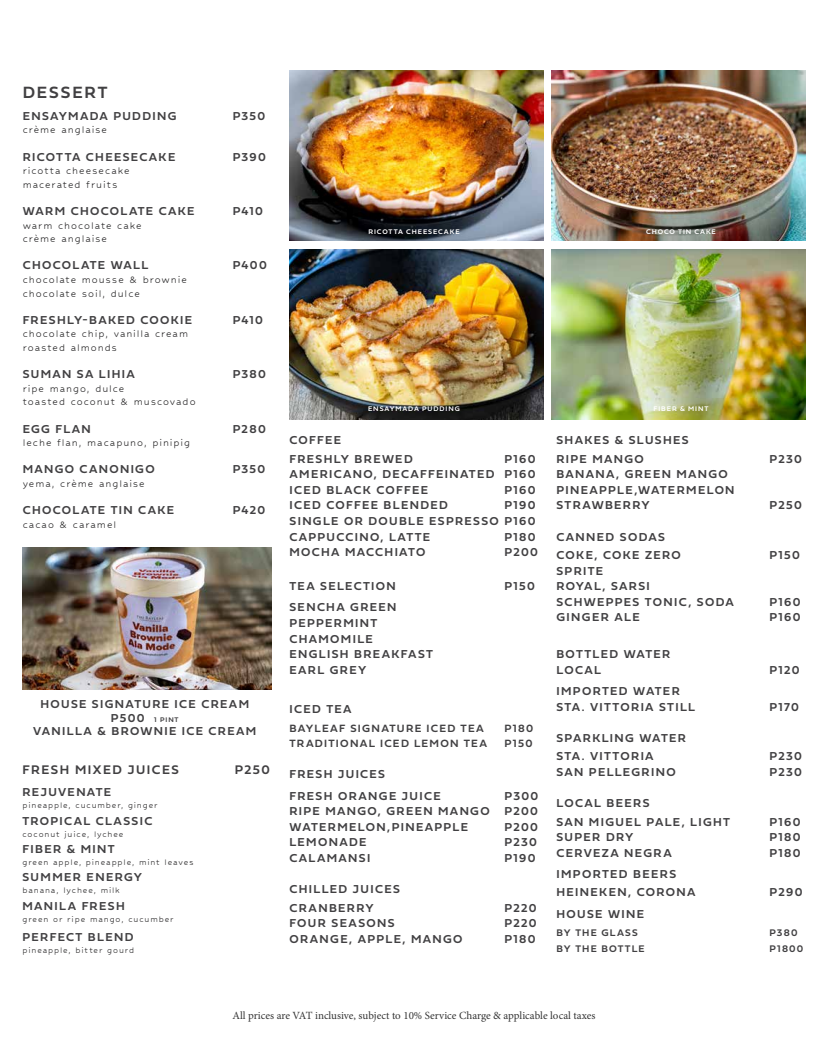
<style>
.page{position:relative;width:828px;height:1044px;background:#fff}
.page>*{position:absolute;margin:0;border:0;box-sizing:border-box;transform-origin:0 0}
.t1{font:17px "Fieldwork Geo Demibold";letter-spacing:.115em;color:#414042}
.t2{font:13px "Fieldwork Geo Demibold";letter-spacing:.115em;color:#414042}
.t3{font:12px/15.6px "Fieldwork Geo Demibold";letter-spacing:.11em;color:#414042}
.t4{font:12px/13.6px "Hubballi";letter-spacing:.08em;color:#292829}
.t5{font:11px "Minion Pro";color:#000}
.t6{font:11px "Fieldwork Geo Demibold";letter-spacing:.115em;color:#414042}
.t7{font:10px "Hubballi";letter-spacing:.085em;color:#292829}
.t8{font:10px "Fieldwork Geo Demibold";letter-spacing:.12em;color:#414042}
.t9{font:7px "Fieldwork Geo Demibold";letter-spacing:.135em;color:#fff}
.t10{font:7px "Fieldwork Geo Demibold";color:#414042}
.s1{font-size:12px}
</style>
<div class="page">
<img style="left:22px;top:547px;width:250px;height:142px">
<img style="left:290px;top:71px;width:253px;height:170px">
<img style="left:552px;top:71px;width:254px;height:170px">
<img style="left:290px;top:249px;width:253px;height:171px">
<img style="left:552px;top:250px;width:254px;height:170px">
<h1 class="t1" style="left:23px;top:79px;width:86px">DESSERT</h1>
<p class="t3" style="left:23px;top:108px;width:155px">ENSAYMADA PUDDING</p>
<p class="t3" style="left:233px;top:108px;width:34px">P350</p>
<p class="t4" style="left:23px;top:122px;width:86px">crème anglaise</p>
<p class="t3" style="left:23px;top:148px;width:154px">RICOTTA CHEESECAKE</p>
<p class="t3" style="left:233px;top:148px;width:35px">P390</p>
<p class="t4" style="left:23px;top:163px;width:109px">ricotta cheesecake macerated fruits</p>
<p class="t3" style="left:23px;top:203px;width:173px">WARM CHOCOLATE CAKE</p>
<p class="t3" style="left:233px;top:203px;width:32px">P410</p>
<p class="t4" style="left:23px;top:218px;width:121px">warm chocolate cake crème anglaise</p>
<p class="t3" style="left:23px;top:257px;width:127px">CHOCOLATE WALL</p>
<p class="t3" style="left:233px;top:257px;width:36px">P400</p>
<p class="t4" style="left:23px;top:272px;width:166px">chocolate mousse &amp; brownie chocolate soil, dulce</p>
<p class="t3" style="left:23px;top:312px;width:171px">FRESHLY-BAKED COOKIE</p>
<p class="t3" style="left:233px;top:312px;width:32px">P410</p>
<p class="t4" style="left:23px;top:326px;width:167px">chocolate chip, vanilla cream roasted almonds</p>
<p class="t3" style="left:23px;top:366px;width:114px">SUMAN SA LIHIA</p>
<p class="t3" style="left:233px;top:366px;width:35px">P380</p>
<p class="t4" style="left:23px;top:381px;width:174px">ripe mango, dulce<br>toasted coconut &amp; muscovado</p>
<p class="t3" style="left:23px;top:420px;width:70px">EGG FLAN</p>
<p class="t3" style="left:233px;top:420px;width:35px">P280</p>
<p class="t4" style="left:23px;top:435px;width:169px">leche flan, macapuno, pinipig</p>
<p class="t3" style="left:23px;top:461px;width:133px">MANGO CANONIGO</p>
<p class="t3" style="left:233px;top:461px;width:34px">P350</p>
<p class="t4" style="left:23px;top:476px;width:124px">yema, crème anglaise</p>
<p class="t3" style="left:23px;top:502px;width:153px">CHOCOLATE TIN CAKE</p>
<p class="t3" style="left:233px;top:502px;width:34px">P420</p>
<p class="t4" style="left:23px;top:517px;width:95px">cacao &amp; caramel</p>
<p class="t3" style="left:40px;top:696px;width:210px">HOUSE SIGNATURE ICE CREAM</p>
<p class="t10" style="left:111px;top:714px;width:69px"><span class="s1">P500</span> 1 PINT</p>
<p class="t3" style="left:33px;top:723px;width:225px">VANILLA &amp; BROWNIE ICE CREAM</p>
<p class="t2" style="left:22px;top:760px;width:158px">FRESH MIXED JUICES</p>
<p class="t2" style="left:235px;top:760px;width:37px">P250</p>
<p class="t3" style="left:22px;top:784px;width:90px">REJUVENATE</p>
<p class="t7" style="left:22px;top:799px;width:137px">pineapple, cucumber, ginger</p>
<p class="t3" style="left:22px;top:812px;width:131px">TROPICAL CLASSIC</p>
<p class="t7" style="left:22px;top:827px;width:103px">coconut juice, lychee</p>
<p class="t3" style="left:22px;top:841px;width:94px">FIBER &amp; MINT</p>
<p class="t7" style="left:22px;top:856px;width:173px">green apple, pineapple, mint leaves</p>
<p class="t3" style="left:22px;top:869px;width:121px">SUMMER ENERGY</p>
<p class="t7" style="left:22px;top:884px;width:99px">banana, lychee, milk</p>
<p class="t3" style="left:22px;top:898px;width:104px">MANILA FRESH</p>
<p class="t7" style="left:22px;top:913px;width:153px">green or ripe mango, cucumber</p>
<p class="t3" style="left:22px;top:929px;width:112px">PERFECT BLEND</p>
<p class="t7" style="left:22px;top:943px;width:113px">pineapple, bitter gourd</p>
<p class="t9" style="left:368px;top:227px;width:93px">RICOTTA CHEESECAKE</p>
<p class="t9" style="left:646px;top:227px;width:71px">CHOCO TIN CAKE</p>
<p class="t9" style="left:368px;top:403px;width:93px">ENSAYMADA PUDDING</p>
<p class="t9" style="left:654px;top:403px;width:56px">FIBER &amp; MINT</p>
<p class="t3" style="left:290px;top:430px;width:125px;line-height:18.4px">COFFEE<br>FRESHLY BREWED</p>
<p class="t3" style="left:289px;top:450px;width:248px;text-align:justify;text-indent:215px">P160<br>AMERICANO, DECAFFEINATED P160<br>ICED BLACK COFFEE</p>
<p class="t3" style="left:504px;top:481px;width:33px">P160</p>
<p class="t3" style="left:289px;top:497px;width:248px;text-align:justify;text-indent:215px">P190<br>SINGLE OR DOUBLE ESPRESSO P160<br>CAPPUCCINO, LATTE</p>
<p class="t3" style="left:289px;top:497px;width:160px">ICED COFFEE BLENDED</p>
<p class="t3" style="left:504px;top:528px;width:33px">P180</p>
<p class="t3" style="left:289px;top:544px;width:137px">MOCHA MACCHIATO</p>
<p class="t3" style="left:504px;top:544px;width:35px">P200</p>
<p class="t3" style="left:289px;top:578px;width:108px">TEA SELECTION</p>
<p class="t3" style="left:504px;top:578px;width:32px">P150</p>
<p class="t3" style="left:289px;top:599px;width:145px">SENCHA GREEN<br>PEPPERMINT<br>CHAMOMILE<br>ENGLISH BREAKFAST<br>EARL GREY</p>
<p class="t3" style="left:289px;top:701px;width:64px">ICED TEA</p>
<p class="t6" style="left:290px;top:719px;width:196px">BAYLEAF SIGNATURE ICED TEA</p>
<p class="t6" style="left:504px;top:719px;width:30px">P180</p>
<p class="t6" style="left:290px;top:735px;width:199px">TRADITIONAL ICED LEMON TEA</p>
<p class="t6" style="left:504px;top:735px;width:30px">P150</p>
<p class="t3" style="left:290px;top:763px;width:153px;line-height:21.3px">FRESH JUICES<br>FRESH ORANGE JUICE</p>
<p class="t3" style="left:289px;top:787px;width:250px;text-align:justify;text-indent:215px">P300<br>RIPE MANGO, GREEN MANGO P200<br>WATERMELON,PINEAPPLE</p>
<p class="t3" style="left:504px;top:819px;width:35px">P200</p>
<p class="t3" style="left:289px;top:834px;width:78px">LEMONADE</p>
<p class="t3" style="left:504px;top:834px;width:34px">P230</p>
<p class="t3" style="left:289px;top:850px;width:82px">CALAMANSI</p>
<p class="t3" style="left:504px;top:850px;width:33px">P190</p>
<p class="t3" style="left:289px;top:880px;width:112px;line-height:18.4px">CHILLED JUICES<br>CRANBERRY</p>
<p class="t3" style="left:504px;top:899px;width:34px">P220</p>
<p class="t3" style="left:289px;top:915px;width:107px">FOUR SEASONS</p>
<p class="t3" style="left:504px;top:915px;width:34px">P220</p>
<p class="t3" style="left:289px;top:931px;width:175px">ORANGE, APPLE, MANGO</p>
<p class="t3" style="left:504px;top:931px;width:33px">P180</p>
<p class="t3" style="left:556px;top:430px;width:134px;line-height:18.4px">SHAKES &amp; SLUSHES<br>RIPE MANGO</p>
<p class="t3" style="left:556px;top:466px;width:180px">BANANA, GREEN MANGO<br>PINEAPPLE,WATERMELON<br>STRAWBERRY</p>
<p class="t3" style="left:556px;top:527px;width:126px;line-height:18.4px">CANNED SODAS<br>COKE, COKE ZERO</p>
<p class="t3" style="left:556px;top:562px;width:179px">SPRITE<br>ROYAL, SARSI<br>SCHWEPPES TONIC, SODA</p>
<p class="t3" style="left:769px;top:450px;width:34px">P230</p>
<p class="t3" style="left:769px;top:497px;width:34px">P250</p>
<p class="t3" style="left:769px;top:547px;width:32px">P150</p>
<p class="t3" style="left:769px;top:594px;width:33px">P160</p>
<p class="t3" style="left:556px;top:609px;width:85px">GINGER ALE</p>
<p class="t3" style="left:769px;top:609px;width:33px">P160</p>
<p class="t3" style="left:556px;top:646px;width:115px">BOTTLED WATER<br>LOCAL</p>
<p class="t3" style="left:769px;top:662px;width:32px">P120</p>
<p class="t3" style="left:556px;top:683px;width:140px">IMPORTED WATER<br>STA. VITTORIA STILL</p>
<p class="t3" style="left:556px;top:728px;width:131px;line-height:18.4px">SPARKLING WATER<br>STA. VITTORIA</p>
<p class="t3" style="left:769px;top:698px;width:31px">P170</p>
<p class="t3" style="left:769px;top:748px;width:34px">P230</p>
<p class="t3" style="left:556px;top:764px;width:121px">SAN PELLEGRINO</p>
<p class="t3" style="left:769px;top:764px;width:34px">P230</p>
<p class="t3" style="left:556px;top:793px;width:175px;line-height:18.4px">LOCAL BEERS<br>SAN MIGUEL PALE, LIGHT</p>
<p class="t3" style="left:769px;top:813px;width:33px">P160</p>
<p class="t3" style="left:556px;top:829px;width:78px">SUPER DRY</p>
<p class="t3" style="left:769px;top:829px;width:33px">P180</p>
<p class="t3" style="left:556px;top:845px;width:117px">CERVEZA NEGRA</p>
<p class="t3" style="left:769px;top:845px;width:33px">P180</p>
<p class="t3" style="left:556px;top:864px;width:141px;line-height:18.4px">IMPORTED BEERS<br>HEINEKEN, CORONA</p>
<p class="t3" style="left:769px;top:884px;width:35px">P290</p>
<p class="t3" style="left:556px;top:905px;width:89px">HOUSE WINE</p>
<p class="t8" style="left:556px;top:925px;width:83px">BY THE GLASS</p>
<p class="t8" style="left:770px;top:925px;width:30px">P380</p>
<p class="t8" style="left:556px;top:941px;width:90px">BY THE BOTTLE</p>
<p class="t8" style="left:770px;top:941px;width:35px">P1800</p>
<p class="t5" style="left:232px;top:1009px;width:365px">All prices are VAT inclusive, subject to 10% Service Charge &amp; applicable local taxes</p>
</div>
